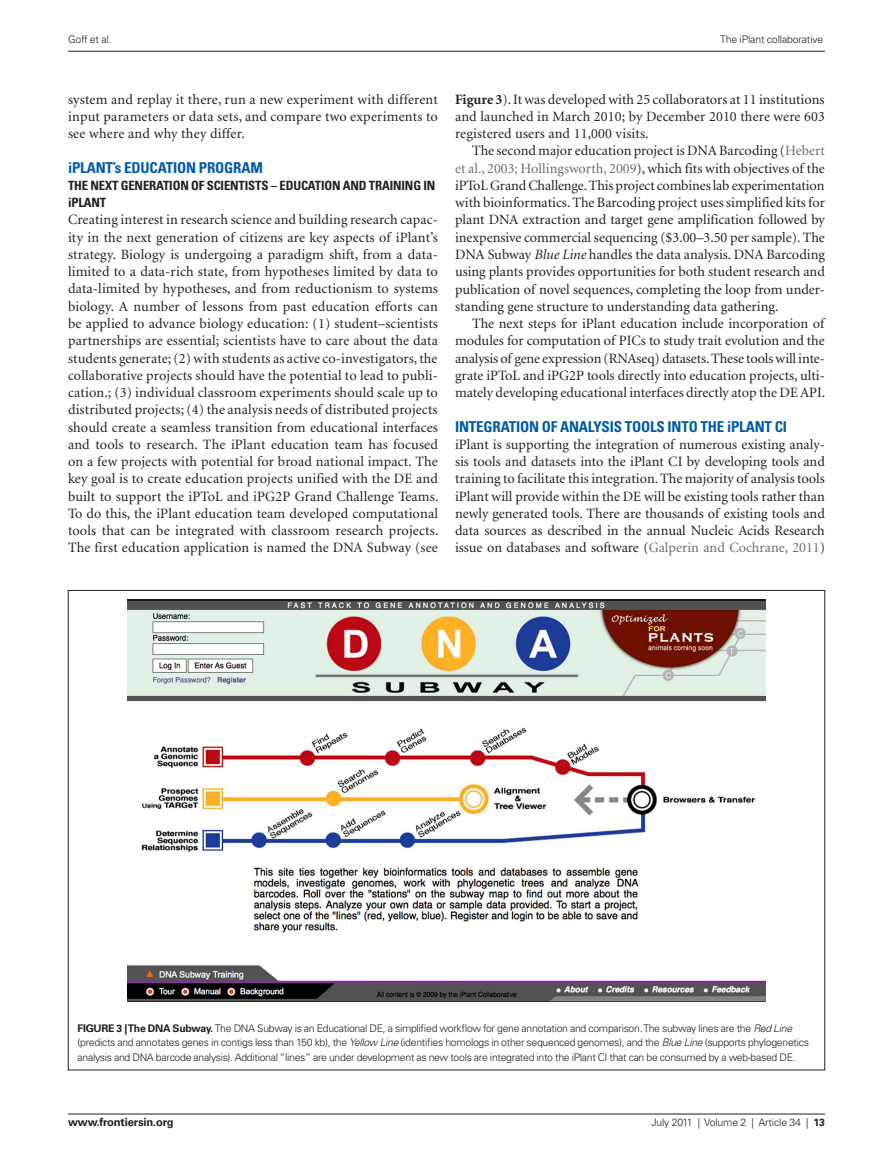
<style>
.page{position:relative;width:893px;height:1170px;background:#fff}
.page>*{position:absolute;margin:0;border:0;box-sizing:border-box;transform-origin:0 0}
.t1{font:700 condensed 15px "Univers";letter-spacing:-.01em;color:#015aaa}
.t2{font:14.25px/17.2px "Minion";letter-spacing:.005em;color:#231f20;text-align:justify}
.t3{font:700 condensed 12.75px/17.2px "Univers";letter-spacing:-.01em;color:#231f20}
.t4{font:700 11.25px "Univers";letter-spacing:-.015em;color:#231f20}
.t5{font:300 10.5px/14.2px "Univers";letter-spacing:-.03em;color:#231f20}
.s1{font-weight:700}
.s2{color:#6c6d70}
.s3{font-style:italic}
</style>
<div class="page">
<img style="left:128px;top:599px;width:637px;height:402px">
<hr style="left:68px;top:51px;width:757px;height:1px;background:#231f20">
<hr style="left:68px;top:1113px;width:757px;height:1px;background:#231f20">
<p class="t5" style="left:68px;top:32px;width:45px">Goff et al.</p>
<p class="t5" style="left:720px;top:32px;width:104px">The iPlant collaborative</p>
<p class="t2" style="left:68px;top:91px;width:371px">system and replay it there, run a new experiment with different input parameters or data sets, and compare two experiments to see where and why they differ.</p>
<p class="t1" style="left:68px;top:158px;width:196px">IPLANT’S EDUCATION PROGRAM</p>
<p class="t3" style="left:68px;top:177px;width:369px">THE NEXT GENERATION OF SCIENTISTS – EDUCATION AND TRAINING IN<br>IPLANT</p>
<p class="t2" style="left:68px;top:212px;width:372px">Creating interest in research science and building research capac&shy;ity in the next generation of citizens are key aspects of iPlant’s strategy. Biology is undergoing a paradigm shift, from a data&shy;limited to a data-rich state, from hypotheses limited by data to data-limited by hypotheses, and from reductionism to systems biology. A number of lessons from past education efforts can be applied to advance biology education: (1) student–scientists partnerships are essential; scientists have to care about the data students generate; (2) with students as active co-investigators, the collaborative projects should have the potential to lead to publi&shy;cation.; (3) individual classroom experiments should scale up to distributed projects; (4) the analysis needs of distributed projects should create a seamless transition from educational interfaces and tools to research. The iPlant education team has focused on a few projects with potential for broad national impact. The key goal is to create education projects unified with the DE and built to support the iPToL and iPG2P Grand Challenge Teams.<br>To do this, the iPlant education team developed computational tools that can be integrated with classroom research projects.<br>The first education application is named the DNA Subway (see</p>
<p class="t2" style="left:455px;top:91px;width:371px"><span class="s1">Figure 3</span>). It was developed with 25 collaborators at 11 institutions and launched in March 2010; by December 2010 there were 603 registered users and 11,000 visits.</p>
<p class="t2" style="left:455px;top:143px;width:372px;text-indent:17px">The second major education project is DNA Barcoding (<span class="s2">Hebert et al., 2003; Hollingsworth, 2009</span>), which fits with objectives of the iPToL Grand Challenge. This project combines lab experimentation with bioinformatics. The Barcoding project uses simplified kits for plant DNA extraction and target gene amplification followed by inexpensive commercial sequencing ($3.00–3.50 per sample). The DNA Subway <span class="s3">Blue Line</span> handles the data analysis. DNA Barcoding using plants provides opportunities for both student research and publication of novel sequences, completing the loop from under&shy;standing gene structure to understanding data gathering.</p>
<p class="t2" style="left:455px;top:315px;width:372px;text-indent:17px">The next steps for iPlant education include incorporation of modules for computation of PICs to study trait evolution and the analysis of gene expression (RNAseq) datasets. These tools will inte&shy;grate iPToL and iPG2P tools directly into education projects, ulti&shy;mately developing educational interfaces directly atop the DEAPI.</p>
<p class="t1" style="left:455px;top:417px;width:326px">INTEGRATION OF ANALYSIS TOOLS INTO THE IPLANT CI</p>
<p class="t2" style="left:455px;top:436px;width:371px">iPlant is supporting the integration of numerous existing analy&shy;sis tools and datasets into the iPlant CI by developing tools and training to facilitate this integration. The majority of analysis tools iPlant will provide within the DE will be existing tools rather than newly generated tools. There are thousands of existing tools and data sources as described in the annual Nucleic Acids Research issue on databases and software (<span class="s2">Galperin and Cochrane, 2011</span>)</p>
<p class="t5" style="left:78px;top:1021px;width:733px"><span class="s1">Figure 3 | The DNA Subway.</span> The DNA Subway is an Educational DE, a simplified workflow for gene annotation and comparison.The subway lines are the <span class="s3">Red Line </span>(predicts and annotates genes in contigs less than 150 kb), the <span class="s3">Yellow Line</span> (identifies homologs in other sequenced genomes), and the <span class="s3">Blue Line</span> (supports phylogenetics analysis and DNA barcode analysis). Additional “lines” are under development as new tools are integrated into the iPlant CI that can be consumed by a web-based DE.</p>
<p class="t4" style="left:68px;top:1115px;width:107px">www.frontiersin.org</p>
<p class="t5" style="left:651px;top:1115px;width:175px">July 2011 | Volume 2 | Article 34 | <span class="s1">13</span></p>
</div>
